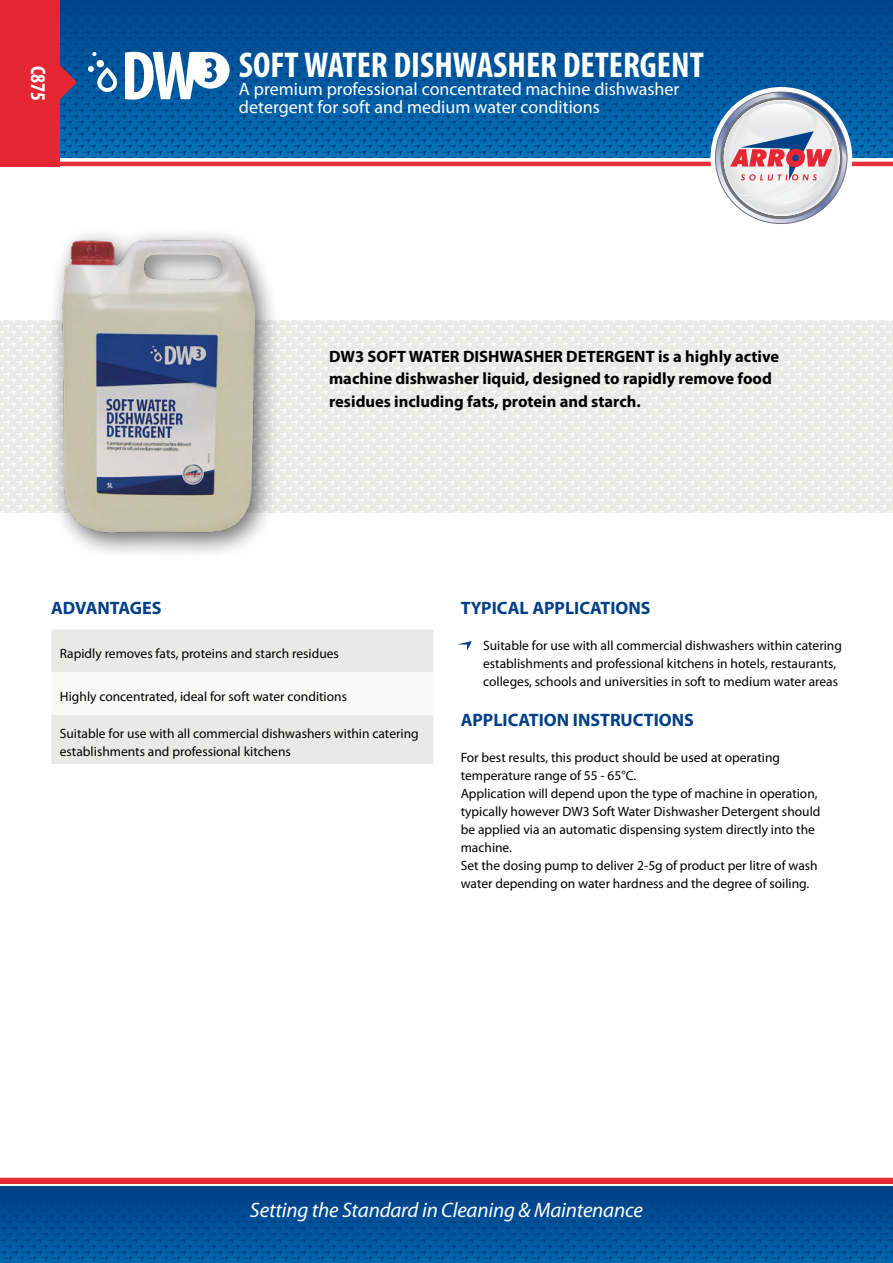
<style>
.page{position:relative;width:893px;height:1263px;background:#fff}
.page>*{position:absolute;margin:0;border:0;box-sizing:border-box;transform-origin:0 0}
.t1{font:700 condensed 36px "Myriad Pro";color:#fff}
.t2{font:italic 21px "Myriad Pro";letter-spacing:-.01em;color:#fff}
.t3{font:700 condensed 21px "Myriad Pro";color:#fff}
.t4{font:18px/18px "Myriad Pro";color:#fff}
.t5{font:700 18px "Myriad Pro";color:#023f86}
.t6{font:700 16.5px/22.5px "Myriad Pro";color:#000}
.t7{font:13.5px/18px "Myriad Pro";color:#000}
</style>
<div class="page">
<hr style="left:0;top:162px;width:893px;height:4px;background:#e73037">
<hr style="left:0;top:1178px;width:893px;height:4px;background:#e73037">
<svg style="left:59px;top:0;width:834px;height:157px;background:#01569c"></svg>
<svg style="left:710px;top:87px;width:142px;height:137px"></svg>
<svg style="left:0;top:1187px;width:893px;height:76px;background:#005096"></svg>
<svg style="left:0;top:321px;width:893px;height:192px;fill:#e9eae8"></svg>
<div style="left:0;top:0;width:59px;height:166px;background:#e62733"></div>
<svg style="left:59px;top:63px;width:18px;height:39px"></svg>
<div style="left:47px;top:227px;width:234px;height:333px;background:#000;opacity:.55"></div>
<img style="left:61px;top:240px;width:193px;height:294px">
<svg style="left:88px;top:52px;width:30px;height:41px"></svg>
<svg style="left:125px;top:52px;width:105px;height:48px"></svg>
<div style="left:51px;top:630px;width:382px;height:134px;background:#e9eae8"></div>
<div style="left:51px;top:672px;width:382px;height:43px;background:#f9f9f8"></div>
<svg style="left:457px;top:641px;width:15px;height:10px"></svg>
<hr style="left:0;top:1180px;width:893px;height:3px;background:#e62733">
<h2 class="t3" style="left:51px;top:66px;width:37px;rotate:90deg">C875</h2>
<h1 class="t1" style="left:239px;top:43px;width:466px">SOFT WATER DISHWASHER DETERGENT</h1>
<h3 class="t4" style="left:239px;top:80px;width:442px">A premium professional concentrated machine dishwasher detergent for soft and medium water conditions</h3>
<p class="t6" style="left:329px;top:344px;width:452px">DW3 SOFT WATER DISHWASHER DETERGENT is a highly active machine dishwasher liquid, designed to rapidly remove food residues including fats, protein and starch.</p>
<h3 class="t5" style="left:51px;top:596px;width:112px">ADVANTAGES</h3>
<h3 class="t5" style="left:461px;top:596px;width:191px">TYPICAL APPLICATIONS</h3>
<p class="t7" style="left:483px;top:636px;width:360px">Suitable for use with all commercial dishwashers within catering establishments and professional kitchens in hotels, restaurants, colleges, schools and universities in soft to medium water areas</p>
<h3 class="t5" style="left:461px;top:708px;width:235px">APPLICATION INSTRUCTIONS</h3>
<p class="t7" style="left:461px;top:748px;width:361px">For best results, this product should be used at operating temperature range of 55 - 65°C.<br>Application will depend upon the type of machine in operation, typically however DW3 Soft Water Dishwasher Detergent should be applied via an automatic dispensing system directly into the machine.<br>Set the dosing pump to deliver 2-5g of product per litre of wash water depending on water hardness and the degree of soiling.</p>
<p class="t7" style="left:60px;top:644px;width:281px">Rapidly removes fats, proteins and starch residues</p>
<p class="t7" style="left:60px;top:687px;width:289px">Highly concentrated, ideal for soft water conditions</p>
<p class="t7" style="left:60px;top:724px;width:360px">Suitable for use with all commercial dishwashers within catering establishments and professional kitchens</p>
<h2 class="t2" style="left:250px;top:1197px;width:395px">Setting the Standard in Cleaning &amp; Maintenance</h2>
</div>
